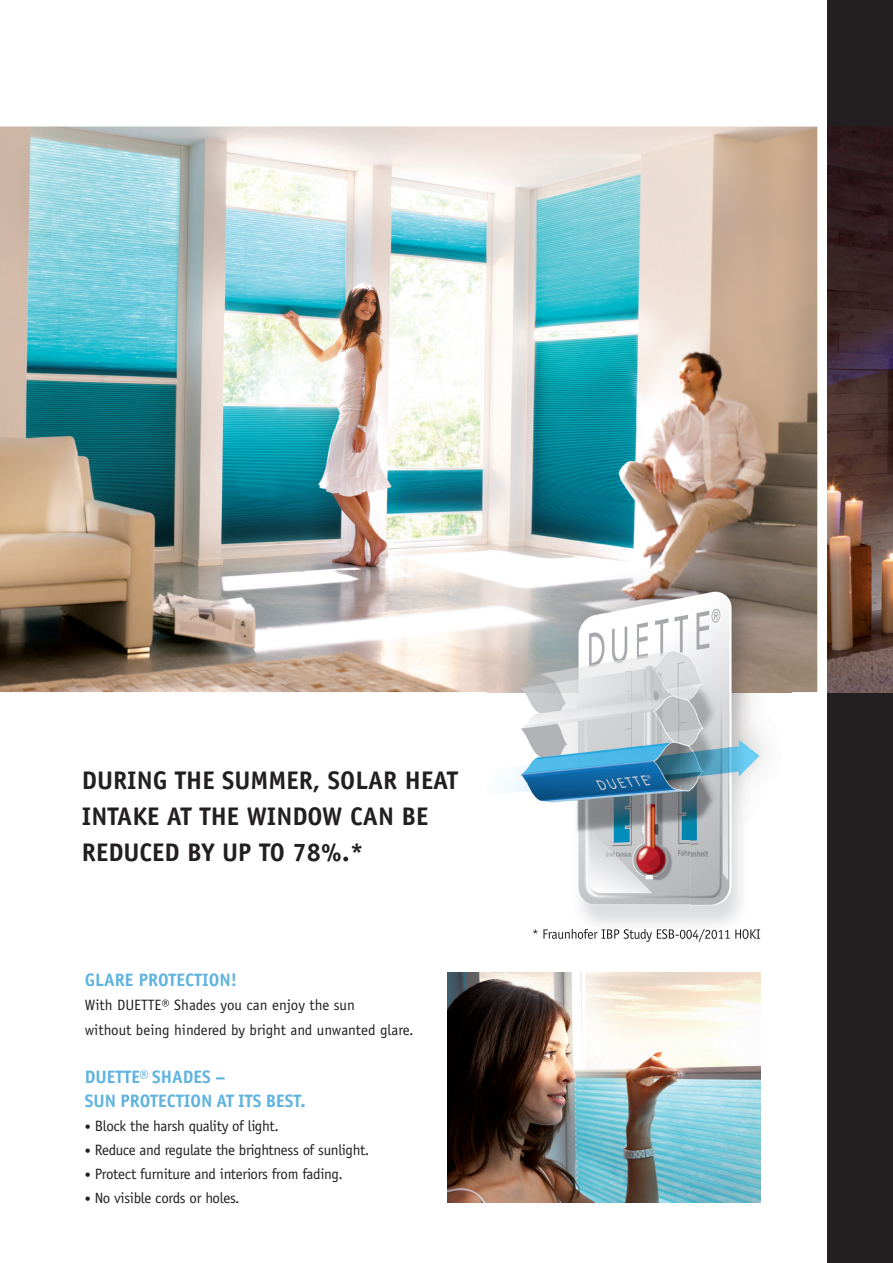
<style>
.page{position:relative;width:893px;height:1263px;background:#fff}
.page>*{position:absolute;margin:0;border:0;box-sizing:border-box;transform-origin:0 0}
.t1{font:700 25.5px/36px "Officina Sans";color:#231f20}
.t2{font:700 18px/24px "Officina Sans";color:#5fb3de}
.t3{font:15px "Officina Sans";letter-spacing:-.02em;color:#231f20}
.t4{font:15px/24px "Officina Sans";color:#231f20}
.s1{font-size:12px}
</style>
<div class="page">
<img style="left:0;top:126px;width:817px;height:566px">
<div style="left:827px;top:0;width:66px;height:1263px;background:#231f20"></div>
<img style="left:827px;top:126px;width:66px;height:566px">
<img style="left:447px;top:973px;width:313px;height:229px">
<img style="left:488px;top:534px;width:303px;height:405px">
<img style="left:533px;top:929px;width:227px;height:10px">
<h1 class="t1" style="left:82px;top:762px;width:378px">DURING THE SUMMER, SOLAR HEAT<br>INTAKE AT THE WINDOW CAN BE<br>REDUCED BY UP TO 78%.*</h1>
<p class="t2" style="left:85px;top:968px;width:154px">GLARE PROTECTION!</p>
<p class="t4" style="left:85px;top:993px;width:330px">With DUETTE® Shades you can enjoy the sun<br>without being hindered by bright and unwanted glare.</p>
<p class="t2" style="left:85px;top:1064px;width:222px">DUETTE® SHADES –<br>SUN PROTECTION AT ITS BEST.</p>
<p class="t3" style="left:85px;top:1117px;width:195px"><span class="s1">•</span> Block the harsh quality of light.</p>
<p class="t3" style="left:85px;top:1141px;width:286px"><span class="s1">•</span> Reduce and regulate the brightness of sunlight.</p>
<p class="t3" style="left:85px;top:1165px;width:260px"><span class="s1">•</span> Protect furniture and interiors from fading.</p>
<p class="t3" style="left:85px;top:1189px;width:156px"><span class="s1">•</span> No visible cords or holes.</p>
</div>
